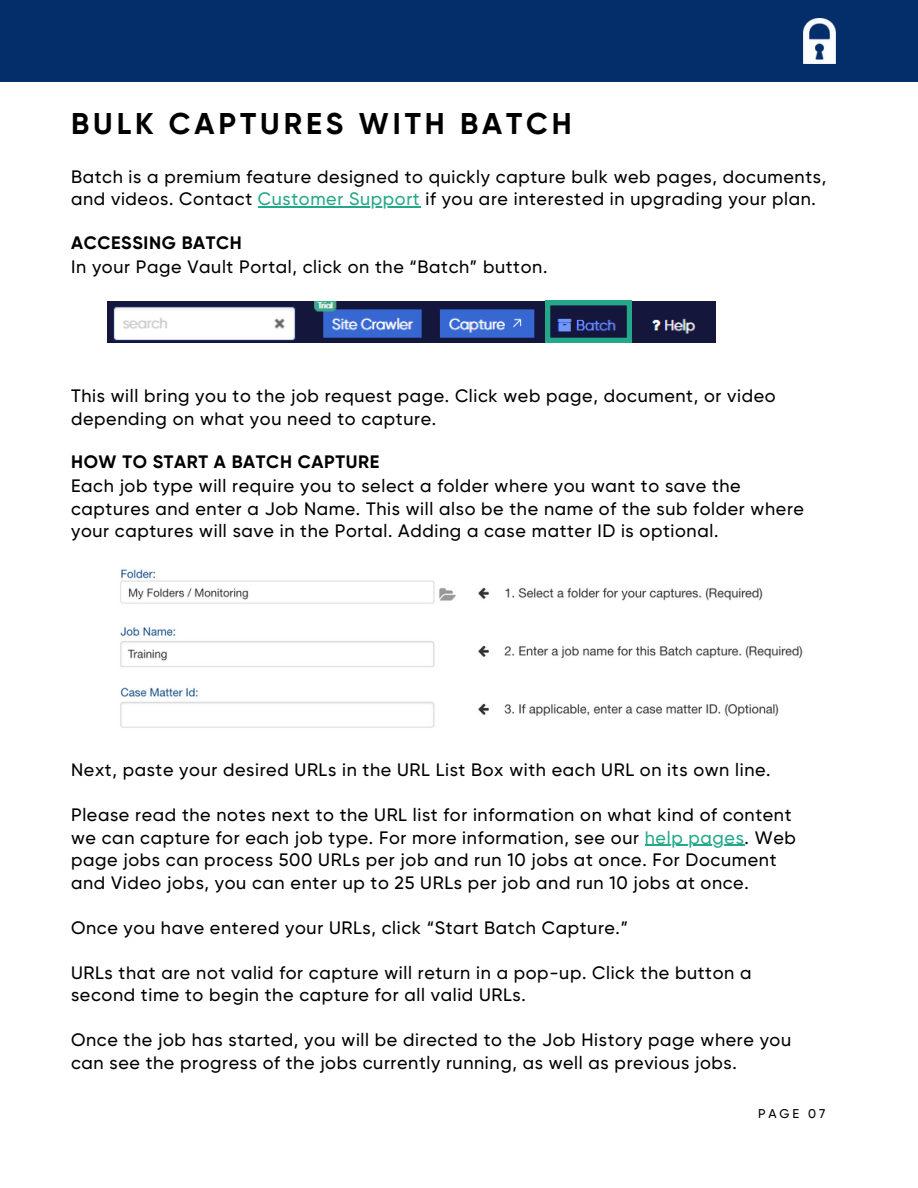
<style>
.page{position:relative;width:918px;height:1188px;background:#fff}
.page>*{position:absolute;margin:0;border:0;box-sizing:border-box;transform-origin:0 0}
.t1{font:700 30px "Gilroy";letter-spacing:.13em;color:#000001}
.t2{font:500 18px/22.5px "Gilroy";letter-spacing:.035em;color:#000001}
.t3{font:500 12.75px "Gilroy";letter-spacing:.23em;color:#000001}
.s1{color:#25a88a}
.s2{font-weight:700}
</style>
<div class="page">
<div style="left:0;top:0;width:918px;height:81px;background:#042e69"></div>
<img style="left:804px;top:18px;width:31px;height:45px">
<img style="left:120px;top:569px;width:683px;height:159px">
<hr style="left:258px;top:206px;width:162px;height:1px;background:#25a88a">
<hr style="left:645px;top:845px;width:100px;height:1px;background:#25a88a">
<img style="left:107px;top:302px;width:609px;height:40px">
<svg style="left:546px;top:301px;width:85px;height:41px;background:#204b65"></svg>
<h2 class="t1" style="left:71px;top:105px;width:502px">BULK CAPTURES WITH BATCH</h2>
<p class="t2" style="left:71px;top:165px;width:757px">Batch is a premium feature designed to quickly capture bulk web pages, documents, and videos. Contact <span class="s1">Customer Support</span> if you are interested in upgrading your plan.</p>
<h1 class="t2" style="left:71px;top:231px;width:478px;line-height:23.7px"><span class="s2">ACCESSING BATCH<br></span>In your Page Vault Portal, click on the “Batch” button.</h1>
<h2 class="t2" style="left:71px;top:385px;width:706px">This will bring you to the job request page. Click web page, document, or video depending on what you need to capture.</h2>
<h2 class="t2" style="left:71px;top:451px;width:734px"><span class="s2">HOW TO START A BATCH CAPTURE<br></span>Each job type will require you to select a folder where you want to save the captures and enter a Job Name. This will also be the name of the sub folder where your captures will save in the Portal. Adding a case matter ID is optional.</h2>
<h2 class="t2" style="left:71px;top:759px;width:701px">Next, paste your desired URLs in the URL List Box with each URL on its own line.</h2>
<h2 class="t2" style="left:71px;top:804px;width:726px">Please read the notes next to the URL list for information on what kind of content we can capture for each job type. For more information, see our <span class="s1">help pages</span>. Web</h2>
<p class="t2" style="left:71px;top:849px;width:707px">page jobs can process 500 URLs per job and run 10 jobs at once. For Document and Video jobs, you can enter up to 25 URLs per job and run 10 jobs at once.</p>
<p class="t2" style="left:71px;top:916px;width:558px">Once you have entered your URLs, click “Start Batch Capture.”</p>
<h2 class="t2" style="left:71px;top:961px;width:682px">URLs that are not valid for capture will return in a pop-up. Click the button a second time to begin the capture for all valid URLs.</h2>
<h2 class="t2" style="left:71px;top:1029px;width:722px">Once the job has started, you will be directed to the Job History page where you can see the progress of the jobs currently running, as well as previous jobs.</h2>
<p class="t3" style="left:758px;top:1106px;width:69px">PAGE 07</p>
</div>
